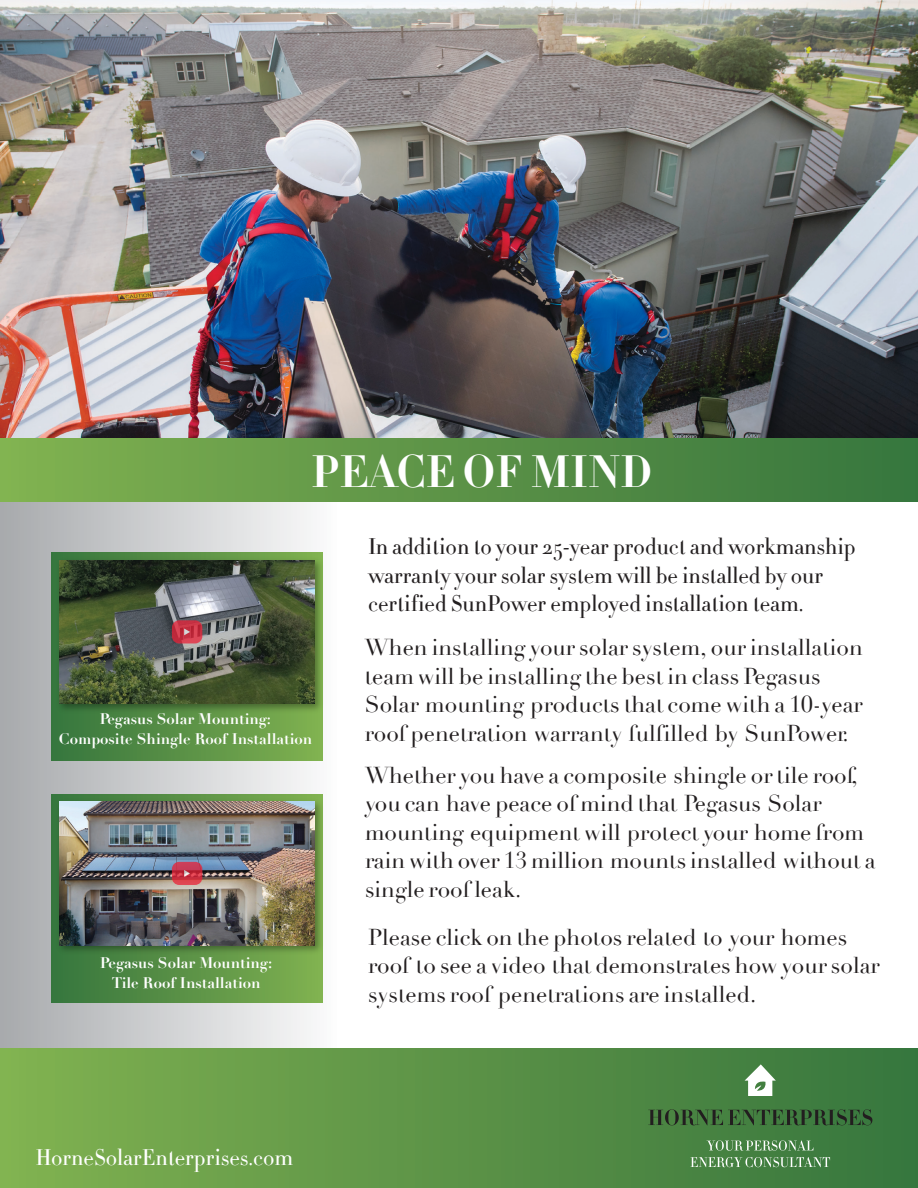
<style>
.page{position:relative;width:918px;height:1188px;background:#fff}
.page>*{position:absolute;margin:0;border:0;box-sizing:border-box;transform-origin:0 0}
.t1{font:45px "Didot HTF B16 Bold";color:#fff}
.t2{font:22.5px/28.5px "Didot";color:#231f20}
.t3{font:22.5px/28.5px "Didot HTF L06 Light";color:#231f20}
.t4{font:22.5px "Didot HTF L06 Light";color:#fff}
.t5{font:700 15px/19.8px "Didot";color:#fff;text-align:center}
</style>
<div class="page">
<div style="left:0;top:494px;width:339px;height:694px;background:linear-gradient(to right,#a6a9ac,#f8faf8)"></div>
<img style="left:0;top:0;width:918px;height:438px">
<div style="left:0;top:438px;width:918px;height:64px;background:linear-gradient(to right,#81b150,#36753d)"></div>
<div style="left:0;top:1048px;width:918px;height:140px;background:linear-gradient(to right,#81b150,#36753d)"></div>
<div style="left:52px;top:553px;width:270px;height:208px;background:linear-gradient(to right,#36753d,#80b150)"></div>
<img style="left:45px;top:551px;width:290px;height:170px">
<img style="left:59px;top:560px;width:256px;height:144px">
<svg style="left:172px;top:620px;width:30px;height:23px"></svg>
<svg style="left:184px;top:628px;width:6px;height:7px"></svg>
<div style="left:52px;top:794px;width:270px;height:208px;background:linear-gradient(to right,#36753d,#80b150)"></div>
<img style="left:49px;top:770px;width:282px;height:215px">
<img style="left:59px;top:802px;width:256px;height:143px">
<svg style="left:172px;top:862px;width:30px;height:23px"></svg>
<svg style="left:184px;top:870px;width:6px;height:7px"></svg>
<svg style="left:648px;top:1109px;width:224px;height:16px;background:#386035"></svg>
<svg style="left:707px;top:1140px;width:106px;height:11px"></svg>
<svg style="left:691px;top:1157px;width:139px;height:10px"></svg>
<svg style="left:745px;top:1064px;width:31px;height:32px"></svg>
<h1 class="t1" style="left:311px;top:443px;width:343px">PEACE OF MIND</h1>
<p class="t5" style="left:59px;top:709px;width:255px">Pegasus Solar Mounting:<br>Composite Shingle Roof Installation</p>
<p class="t5" style="left:100px;top:953px;width:174px">Pegasus Solar Mounting:<br>Tile Roof Installation</p>
<p class="t3" style="left:368px;top:533px;width:489px">In addition to your 25-year product and workmanship warranty your solar system will be installed by our certified SunPower employed installation team.</p>
<p class="t2" style="left:365px;top:634px;width:500px">When installing your solar system, our installation team will be installing the best in class Pegasus Solar mounting products that come with a 10-year roof penetration warranty fulfilled by SunPower.</p>
<p class="t2" style="left:365px;top:761px;width:512px">Whether you have a composite shingle or tile roof, you can have peace of mind that Pegasus Solar mounting equipment will protect your home from rain with over 13 million mounts installed without a single roof leak.</p>
<p class="t2" style="left:368px;top:923px;width:513px">Please click on the photos related to your homes roof to see a video that demonstrates how your solar systems roof penetrations are installed.</p>
<p class="t4" style="left:35px;top:1144px;width:259px">HorneSolarEnterprises.com</p>
</div>
